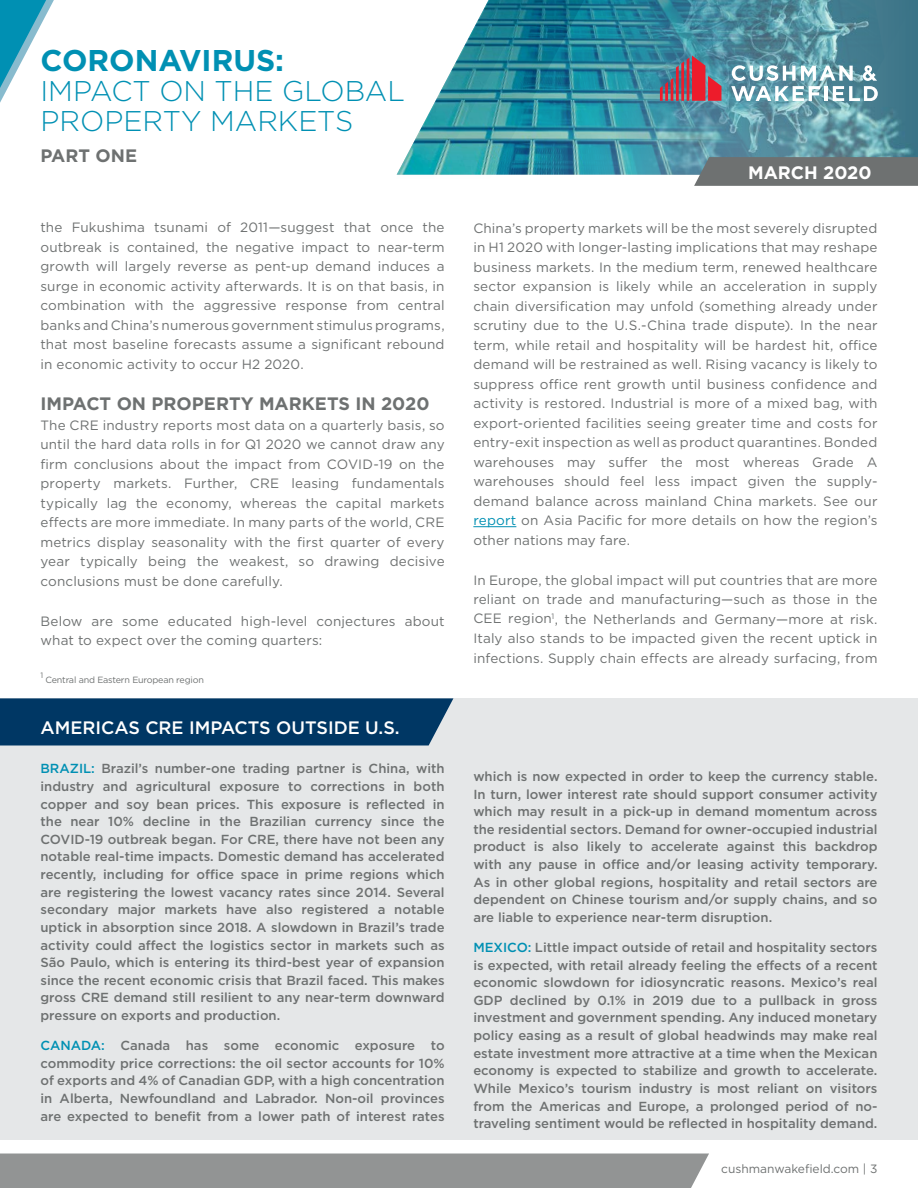
<style>
.page{position:relative;width:918px;height:1188px;background:#fff}
.page>*{position:absolute;margin:0;border:0;box-sizing:border-box;transform-origin:0 0}
.t1{font:700 30px "Gotham";color:#0090b3}
.t2{font:300 28.5px/30px "Gotham";color:#0090b3}
.t3{font:700 18px "Gotham";color:#6e7171}
.t4{font:500 18px "Gotham";color:#fff}
.t5{font:700 18px "Gotham";color:#fff}
.t6{font:13.5px/19.5px "Gotham";letter-spacing:.01em;color:#6e7171;text-align:justify}
.t7{font:500 13.2px/17.7px "Gotham";color:#6e7171;text-align:justify}
.t8{font:12px "Gotham";color:#6e7171}
.t9{font:9px "Gotham";letter-spacing:-.02em;color:#6e7171}
.t10{font:7.8px "Gotham";color:#6e7171}
.s1{color:#0090b3}
</style>
<div class="page">
<img style="left:631px;top:0;width:287px;height:175px">
<div style="left:0;top:1154px;width:709px;height:34px;background:#929494"></div>
<svg style="left:396px;top:0;width:235px;height:175px"></svg>
<svg style="left:660px;top:55px;width:61px;height:46px;background:#915a6c"></svg>
<svg style="left:731px;top:65px;width:147px;height:36px"></svg>
<svg style="left:0;top:0;width:54px;height:103px"></svg>
<svg style="left:694px;top:157px;width:224px;height:29px;background:#6f7374"></svg>
<hr style="left:473px;top:526px;width:43px;height:1px;background:#0090b3">
<div style="left:0;top:698px;width:918px;height:442px;background:#e5e7e8"></div>
<div style="left:0;top:698px;width:453px;height:47px;background:#003764"></div>
<h1 class="t1" style="left:40px;top:41px;width:245px">CORONAVIRUS:</h1>
<h2 class="t2" style="left:40px;top:75px;width:366px">IMPACT ON THE GLOBAL<br>PROPERTY MARKETS</h2>
<h3 class="t3" style="left:40px;top:144px;width:98px">PART ONE</h3>
<p class="t6" style="left:40px;top:217px;width:406px">the Fukushima tsunami of 2011—suggest that once the outbreak is contained, the negative impact to near-term growth will largely reverse as pent-up demand induces a surge in economic activity afterwards. It is on that basis, in combination with the aggressive response from central banks and China’s numerous government stimulus programs, that most baseline forecasts assume a significant rebound in economic activity to occur H2 2020.</p>
<h3 class="t3" style="left:40px;top:392px;width:391px">IMPACT ON PROPERTY MARKETS IN 2020</h3>
<p class="t6" style="left:40px;top:415px;width:406px">The CRE industry reports most data on a quarterly basis, so until the hard data rolls in for Q1 2020 we cannot draw any firm conclusions about the impact from COVID-19 on the property markets. Further, CRE leasing fundamentals typically lag the economy, whereas the capital markets effects are more immediate. In many parts of the world, CRE metrics display seasonality with the first quarter of every year typically being the weakest, so drawing decisive conclusions must be done carefully.</p>
<p class="t6" style="left:40px;top:611px;width:406px">Below are some educated high-level conjectures about what to expect over the coming quarters:</p>
<p class="t10" style="left:40px;top:671px;width:4px">1</p>
<p class="t9" style="left:45px;top:674px;width:160px">Central and Eastern European region</p>
<h3 class="t4" style="left:40px;top:716px;width:361px">AMERICAS CRE IMPACTS OUTSIDE U.S.</h3>
<p class="t7" style="left:40px;top:760px;width:406px"><span class="s1">BRAZIL:</span> Brazil’s number-one trading partner is China, with industry and agricultural exposure to corrections in both copper and soy bean prices. This exposure is reflected in the near 10% decline in the Brazilian currency since the COVID-19 outbreak began. For CRE, there have not been any notable real-time impacts. Domestic demand has accelerated recently, including for office space in prime regions which are registering the lowest vacancy rates since 2014. Several secondary major markets have also registered a notable uptick in absorption since 2018. A slowdown in Brazil’s trade activity could affect the logistics sector in markets such as São Paulo, which is entering its third-best year of expansion since the recent economic crisis that Brazil faced. This makes gross CRE demand still resilient to any near-term downward pressure on exports and production.</p>
<p class="t7" style="left:40px;top:1036px;width:406px"><span class="s1">CANADA:</span> Canada has some economic exposure to commodity price corrections: the oil sector accounts for 10% of exports and 4% of Canadian GDP, with a high concentration in Alberta, Newfoundland and Labrador. Non-oil provinces are expected to benefit from a lower path of interest rates</p>
<h3 class="t5" style="left:748px;top:160px;width:125px">MARCH 2020</h3>
<p class="t6" style="left:473px;top:218px;width:406px">China’s property markets will be the most severely disrupted in H1 2020 with longer-lasting implications that may reshape business markets. In the medium term, renewed healthcare sector expansion is likely while an acceleration in supply chain diversification may unfold (something already under scrutiny due to the U.S.-China trade dispute). In the near term, while retail and hospitality will be hardest hit, office demand will be restrained as well. Rising vacancy is likely to suppress office rent growth until business confidence and activity is restored. Industrial is more of a mixed bag, with export-oriented facilities seeing greater time and costs for entry-exit inspection as well as product quarantines. Bonded warehouses may suffer the most whereas Grade A warehouses should feel less impact given the supply&shy;demand balance across mainland China markets. See our <span class="s1">report</span> on Asia Pacific for more details on how the region’s other nations may fare.</p>
<p class="t6" style="left:473px;top:570px;width:406px">In Europe, the global impact will put countries that are more reliant on trade and manufacturing—such as those in the CEE region<sup>1</sup>, the Netherlands and Germany—more at risk.<br>Italy also stands to be impacted given the recent uptick in infections. Supply chain effects are already surfacing, from</p>
<p class="t7" style="left:473px;top:767px;width:406px">which is now expected in order to keep the currency stable.<br>In turn, lower interest rate should support consumer activity which may result in a pick-up in demand momentum across the residential sectors. Demand for owner-occupied industrial product is also likely to accelerate against this backdrop with any pause in office and/or leasing activity temporary.<br>As in other global regions, hospitality and retail sectors are dependent on Chinese tourism and/or supply chains, and so are liable to experience near-term disruption.</p>
<p class="t7" style="left:473px;top:938px;width:406px"><span class="s1">MEXICO:</span> Little impact outside of retail and hospitality sectors is expected, with retail already feeling the effects of a recent economic slowdown for idiosyncratic reasons. Mexico’s real GDP declined by 0.1% in 2019 due to a pullback in gross investment and government spending. Any induced monetary policy easing as a result of global headwinds may make real estate investment more attractive at a time when the Mexican economy is expected to stabilize and growth to accelerate.<br>While Mexico’s tourism industry is most reliant on visitors from the Americas and Europe, a prolonged period of no&shy;traveling sentiment would be reflected in hospitality demand.</p>
<p class="t8" style="left:721px;top:1161px;width:158px">cushmanwakefield.com | 3</p>
</div>
